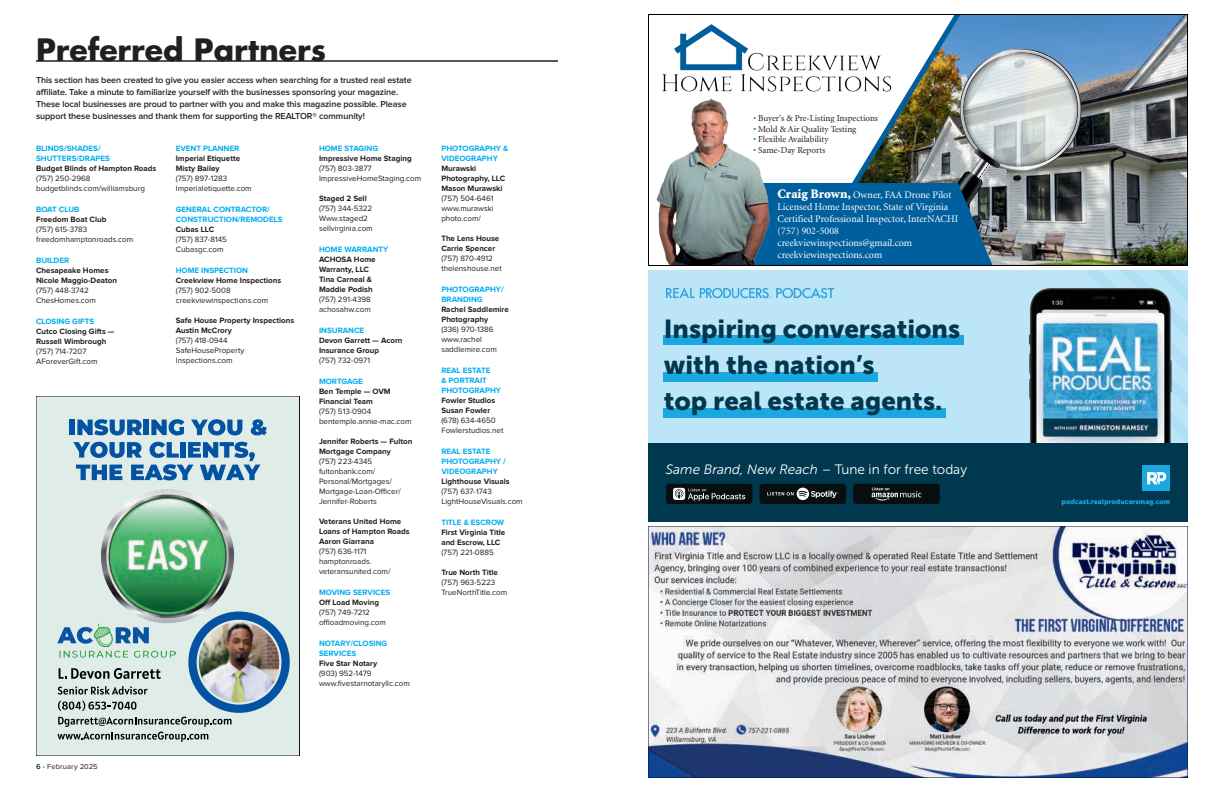
<style>
.page{position:relative;width:1224px;height:792px;background:#fff}
.page>*{position:absolute;margin:0;border:0;box-sizing:border-box;transform-origin:0 0}
.t1{font:700 30px "Futura Std";color:#231f20}
.t2{font:25.8px/35.9px "Museo Sans 900";color:#00394f}
.t3{font:13.6px "Museo Sans 300";color:#fff}
.t4{font:10px/12px "Minion";color:#fff}
.t5{font:600 9px/12px "Proxima Nova";letter-spacing:-.01em;color:#231f20}
.t6{font:9px "Minion";color:#231f20}
.t7{font:8px/10px "Proxima Nova";color:#231f20}
.t8{font:700 8px/10px "Proxima Nova";color:#231f20}
.t9{font:700 8px/10px "Proxima Nova";color:#00aeef}
.t10{font:7.5px "Proxima Nova";letter-spacing:.02em;color:#231f20}
.t11{font:7px "Museo Sans 900";color:#19a8e0}
.s1{color:#005f9d}
.s2{font-weight:900;font-size:13px}
.s3{font-style:italic}
.s4{font-weight:600}
.s5{color:#19a8e0}
</style>
<div class="page">
<hr style="left:36px;top:60px;width:522px;height:2px;background:#231f20">
<div style="left:36px;top:396px;width:263px;height:360px;background:#dfece7"></div>
<img style="left:101px;top:489px;width:134px;height:122px">
<div style="left:70px;top:420px;width:5px;height:15px;background:#0453a2"></div>
<svg style="left:77px;top:419px;width:65px;height:16px"></svg>
<div style="left:144px;top:420px;width:5px;height:15px;background:#0453a2"></div>
<svg style="left:151px;top:419px;width:33px;height:16px"></svg>
<svg style="left:191px;top:419px;width:51px;height:16px"></svg>
<svg style="left:251px;top:419px;width:16px;height:16px"></svg>
<svg style="left:73px;top:442px;width:187px;height:38px"></svg>
<img style="left:57px;top:611px;width:233px;height:131px">
<img style="left:648px;top:14px;width:540px;height:252px">
<div style="left:648px;top:270px;width:540px;height:252px;background:#bce6f8"></div>
<div style="left:1089px;top:270px;width:99px;height:252px;background:linear-gradient(to right,#b5e2f6,#b7e3f7)"></div>
<img style="left:1018px;top:280px;width:165px;height:164px">
<div style="left:648px;top:444px;width:540px;height:78px;background:#00394f"></div>
<svg style="left:666px;top:484px;width:86px;height:20px;background:#2b3132"></svg>
<svg style="left:760px;top:484px;width:86px;height:20px;background:#242b2c"></svg>
<svg style="left:853px;top:484px;width:87px;height:20px;background:#1a2122"></svg>
<div style="left:663px;top:335px;width:301px;height:10px;background:#19a8e0"></div>
<div style="left:663px;top:372px;width:215px;height:9px;background:#19a8e0"></div>
<div style="left:663px;top:408px;width:283px;height:10px;background:#19a8e0"></div>
<svg style="left:666px;top:287px;width:168px;height:11px"></svg>
<div style="left:1143px;top:465px;width:27px;height:26px;background:#19a8e0"></div>
<svg style="left:1147px;top:472px;width:20px;height:12px"></svg>
<svg style="left:648px;top:526px;width:540px;height:252px;background:#c1c4cc"></svg>
<h1 class="t1" style="left:36px;top:30px;width:292px">Preferred Partners</h1>
<p class="t5" style="left:36px;top:75px;width:377px">This section has been created to give you easier access when searching for a trusted real estate affiliate. Take a minute to familiarize yourself with the businesses sponsoring your magazine.<br>These local businesses are proud to partner with you and make this magazine possible. Please support these businesses and thank them for supporting the REALTOR® community!</p>
<p class="t6" style="left:753px;top:114px;width:126px"><span class="s1">•</span> Buyer's &amp; Pre-Listing Inspections</p>
<p class="t6" style="left:753px;top:124px;width:104px"><span class="s1">•</span> Mold &amp; Air Quality Testing</p>
<p class="t6" style="left:753px;top:135px;width:77px"><span class="s1">•</span> Flexible Availability</p>
<p class="t9" style="left:36px;top:144px;width:66px">BLINDS/SHADES/</p>
<p class="t6" style="left:753px;top:146px;width:74px"><span class="s1">•</span> Same-Day Reports</p>
<p class="t9" style="left:36px;top:154px;width:75px">SHUTTERS/DRAPES</p>
<p class="t8" style="left:36px;top:164px;width:122px">Budget Blinds of Hampton Roads</p>
<p class="t7" style="left:36px;top:174px;width:110px">(757) 250-2968 budgetblinds.com/williamsburg</p>
<p class="t9" style="left:36px;top:205px;width:45px">BOAT CLUB</p>
<p class="t8" style="left:36px;top:215px;width:72px">Freedom Boat Club</p>
<p class="t7" style="left:36px;top:225px;width:99px">(757) 615-3783 freedomhamptonroads.com</p>
<p class="t9" style="left:36px;top:256px;width:35px">BUILDER</p>
<p class="t8" style="left:36px;top:266px;width:82px">Chesapeake Homes<br>Nicole Maggio-Deaton</p>
<p class="t7" style="left:36px;top:286px;width:61px">(757) 448-3742<br>ChesHomes.com</p>
<p class="t9" style="left:36px;top:317px;width:60px">CLOSING GIFTS</p>
<p class="t8" style="left:36px;top:327px;width:80px">Cutco Closing Gifts —<br>Russell Wimbrough</p>
<p class="t7" style="left:36px;top:347px;width:63px">(757) 714-7207<br>AForeverGift.com</p>
<p class="t9" style="left:319px;top:144px;width:61px">HOME STAGING</p>
<p class="t8" style="left:319px;top:154px;width:94px">Impressive Home Staging</p>
<p class="t7" style="left:319px;top:164px;width:104px">(757) 803-3877<br>ImpressiveHomeStaging.com</p>
<p class="t8" style="left:319px;top:194px;width:49px">Staged 2 Sell</p>
<p class="t7" style="left:319px;top:204px;width:55px">(757) 344-5322<br>Www.staged2 sellvirginia.com</p>
<p class="t9" style="left:319px;top:245px;width:71px">HOME WARRANTY</p>
<p class="t8" style="left:319px;top:255px;width:58px">ACHOSA Home<br>Warranty, LLC<br>Tina Carneal &amp;<br>Maddie Podish</p>
<p class="t7" style="left:319px;top:295px;width:53px">(757) 291-4398 achosahw.com</p>
<p class="t9" style="left:319px;top:326px;width:47px">INSURANCE</p>
<p class="t8" style="left:319px;top:336px;width:85px">Devon Garrett — Acorn<br>Insurance Group</p>
<p class="t7" style="left:319px;top:356px;width:53px">(757) 732-0971</p>
<p class="t9" style="left:319px;top:377px;width:45px">MORTGAGE</p>
<p class="t8" style="left:319px;top:387px;width:73px">Ben Temple — OVM<br>Financial Team</p>
<p class="t7" style="left:319px;top:407px;width:94px">(757) 513-0904 bentemple.annie-mac.com</p>
<p class="t8" style="left:319px;top:437px;width:95px">Jennifer Roberts — Fulton<br>Mortgage Company</p>
<p class="t7" style="left:319px;top:457px;width:83px">(757) 223-4345 fultonbank.com/<br>Personal/Mortgages/<br>Mortgage-Loan-Officer/<br>Jennifer-Roberts</p>
<p class="t8" style="left:319px;top:517px;width:92px">Veterans United Home<br>Loans of Hampton Roads<br>Aaron Giarrana</p>
<p class="t7" style="left:319px;top:547px;width:73px">(757) 636-1171 hamptonroads. veteransunited.com/</p>
<p class="t9" style="left:319px;top:588px;width:73px">MOVING SERVICES</p>
<p class="t8" style="left:319px;top:598px;width:62px">Off Load Moving</p>
<p class="t7" style="left:319px;top:608px;width:68px">(757) 749-7212 offloadmoving.com</p>
<p class="t9" style="left:319px;top:639px;width:70px">NOTARY/CLOSING<br>SERVICES</p>
<p class="t8" style="left:319px;top:659px;width:60px">Five Star Notary</p>
<p class="t7" style="left:319px;top:669px;width:92px">(903) 952-1479 www.fivestarnotaryllc.com</p>
<p class="t9" style="left:441px;top:144px;width:68px">PHOTOGRAPHY &amp;<br>VIDEOGRAPHY</p>
<p class="t8" style="left:441px;top:164px;width:66px">Murawski<br>Photography, LLC<br>Mason Murawski</p>
<p class="t7" style="left:441px;top:194px;width:54px;text-align:justify">(757) 504-6461 www.murawski photo.com/</p>
<p class="t8" style="left:441px;top:234px;width:60px">The Lens House<br>Carrie Spencer</p>
<p class="t7" style="left:441px;top:254px;width:62px">(757) 870-4912 thelenshouse.net</p>
<p class="t9" style="left:441px;top:285px;width:64px">PHOTOGRAPHY/<br>BRANDING</p>
<p class="t8" style="left:441px;top:305px;width:69px">Rachel Saddlemire<br>Photography</p>
<p class="t7" style="left:441px;top:325px;width:57px">(336) 970-1386 www.rachel saddlemire.com</p>
<p class="t9" style="left:441px;top:366px;width:61px">REAL ESTATE<br>&amp; PORTRAIT<br>PHOTOGRAPHY</p>
<p class="t8" style="left:441px;top:396px;width:55px">Fowler Studios<br>Susan Fowler</p>
<p class="t7" style="left:441px;top:416px;width:64px">(678) 634-4650<br>Fowlerstudios.net</p>
<p class="t9" style="left:441px;top:447px;width:66px">REAL ESTATE<br>PHOTOGRAPHY /<br>VIDEOGRAPHY</p>
<p class="t8" style="left:441px;top:477px;width:70px">Lighthouse Visuals</p>
<p class="t7" style="left:441px;top:487px;width:83px">(757) 637-1743<br>LightHouseVisuals.com</p>
<p class="t9" style="left:441px;top:518px;width:64px">TITLE &amp; ESCROW</p>
<p class="t8" style="left:441px;top:528px;width:66px">First Virginia Title and Escrow, LLC</p>
<p class="t7" style="left:441px;top:548px;width:54px">(757) 221-0885</p>
<p class="t8" style="left:441px;top:568px;width:58px">True North Title</p>
<p class="t7" style="left:441px;top:578px;width:67px">(757) 963-5223<br>TrueNorthTitle.com</p>
<p class="t9" style="left:176px;top:144px;width:65px">EVENT PLANNER</p>
<p class="t8" style="left:176px;top:154px;width:66px">Imperial Etiquette<br>Misty Bailey</p>
<p class="t7" style="left:176px;top:174px;width:77px">(757) 897-1283<br>Imperialetiquette.com</p>
<p class="t9" style="left:176px;top:205px;width:108px">GENERAL CONTRACTOR/<br>CONSTRUCTION/REMODELS</p>
<p class="t8" style="left:176px;top:225px;width:40px">Cubas LLC</p>
<p class="t7" style="left:176px;top:235px;width:53px">(757) 837-8145<br>Cubasgc.com</p>
<p class="t9" style="left:176px;top:266px;width:74px">HOME INSPECTION</p>
<p class="t8" style="left:176px;top:276px;width:107px">Creekview Home Inspections</p>
<p class="t7" style="left:176px;top:286px;width:94px">(757) 902-5008 creekviewinspections.com</p>
<p class="t8" style="left:176px;top:316px;width:120px">Safe House Property Inspections<br>Austin McCrory</p>
<p class="t7" style="left:176px;top:336px;width:70px">(757) 418-0944<br>SafeHouseProperty<br>Inspections.com</p>
<p class="t4" style="left:778px;top:189px;width:182px"><span class="s2">Craig Brown,</span> Owner, FAA Drone Pilot Licensed Home Inspector, State of Virginia Certified Professional Inspector, InterNACHI (757) 902-5008 creekviewinspections@gmail.com creekviewinspections.com</p>
<h2 class="t2" style="left:664px;top:311px;width:298px">Inspiring conversations with the nation’s<br>top real estate agents.</h2>
<h3 class="t3" style="left:666px;top:462px;width:303px"><span class="s3">Same Brand, New Reach</span> – Tune in for free today</h3>
<p class="t10" style="left:36px;top:762px;width:63px"><span class="s4">6</span> <span class="s5">•</span> February 2025</p>
<p class="t11" style="left:1062px;top:498px;width:110px">podcast.realproducersmag.com</p>
</div>
